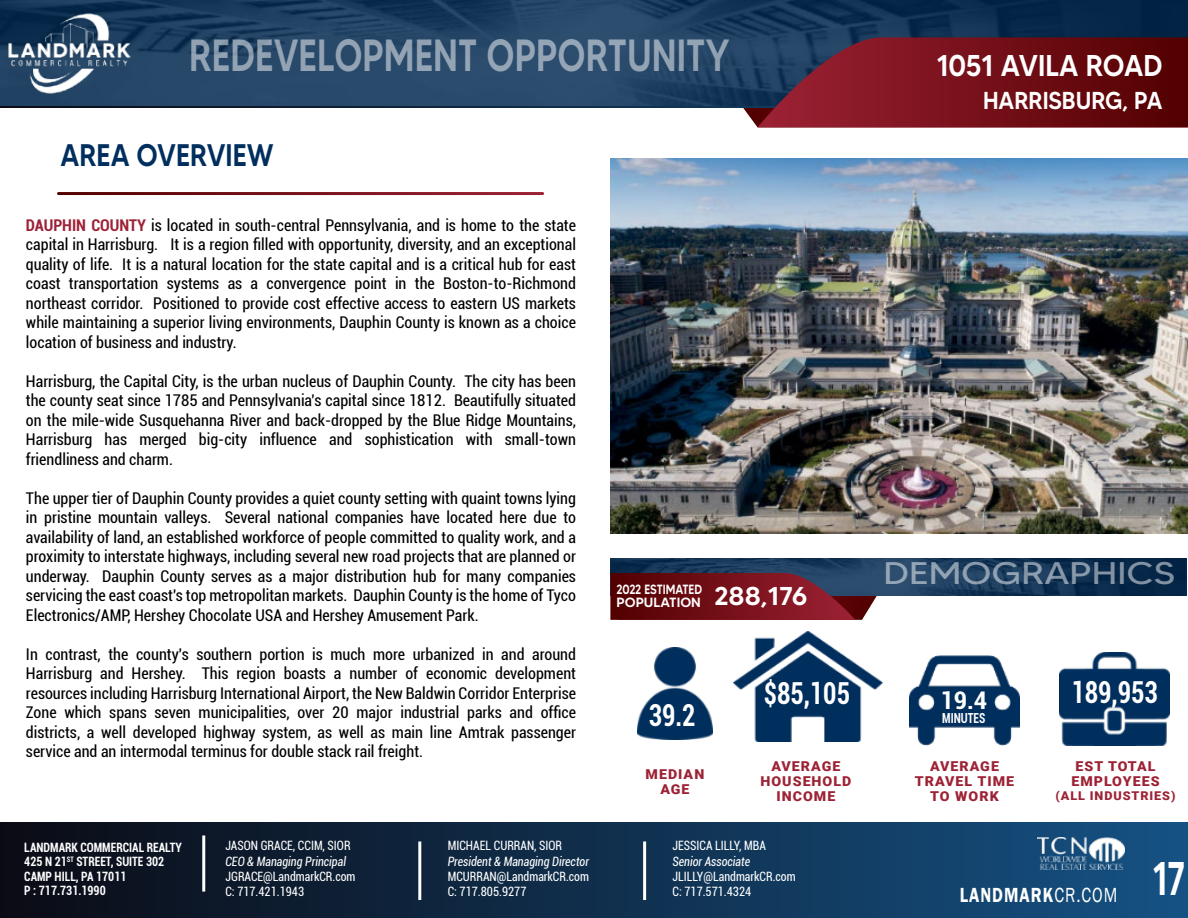
<style>
.page{position:relative;width:1188px;height:918px;background:#fff}
.page>*{position:absolute;margin:0;border:0;box-sizing:border-box;transform-origin:0 0}
.t1{font:500 47.1px "MADETOMMY";color:#fff;scale:.74 1}
.t2{font:500 45px "MADETOMMY";color:rgb(255 255 255/.5);scale:.79 1}
.t3{font:31.2px "MADETOMMY";color:rgb(255 255 255/.5);scale:1.22 1}
.t4{font:500 31.2px "MADETOMMY";color:#002e5d;scale:.87 1}
.t5{font:700 condensed 30.45px "Roboto";color:#fff;scale:.84 1}
.t6{font:700 condensed 30.3px "Roboto";color:#fff;scale:.84 1}
.t7{font:500 30px "MADETOMMY";letter-spacing:-.01em;color:#fff;scale:.92 1}
.t8{font:500 25.8px "MADETOMMY";letter-spacing:-.015em;color:#fff;scale:1.04 1}
.t9{font:500 24.45px "MADETOMMY";color:#fff;scale:.92 1}
.t10{font:700 condensed 24.3px "Roboto";color:#fff;scale:1.05 1}
.t11{font:600 21px "Franklin Gothic";letter-spacing:.06em;color:#fff;scale:.8 1}
.t12{font:condensed 16.2px/19.5px "Roboto";color:#000;text-align:justify}
.t13{font:700 condensed 13.8px "Roboto";color:#fff;scale:.84 1}
.t14{font:900 13.65px/15.1px "Roboto";letter-spacing:.07em;color:#9d2235;text-align:center;scale:1.04 1}
.t15{font:500 13.35px/13.6px "MADETOMMY";color:#fff;scale:.84 1}
.t16{font:condensed 12.9px/15.1px "Roboto";color:#fff;scale:.92 1}
.t17{font:700 condensed 12.9px/14.5px "Roboto";color:#fff;scale:.9 1}
.t18{font:italic condensed 12.9px "Roboto";color:#fff;scale:.92 1}
.t19{font:900 12.15px "Roboto";letter-spacing:.07em;color:#9d2235;scale:1.04 1}
.s1{font-weight:700;color:#9d2137}
.s2{font-weight:400}
</style>
<div class="page">
<img style="left:0;top:0;width:1188px;height:106px">
<svg style="left:758px;top:37px;width:430px;height:90px"></svg>
<div style="left:0;top:822px;width:1188px;height:95px;background:linear-gradient(to right,#0b0c15,#155284)"></div>
<img style="left:1037px;top:838px;width:87px;height:32px">
<hr style="left:202px;top:837px;width:3px;height:53px;background:#fff">
<hr style="left:418px;top:843px;width:3px;height:55px;background:#fff">
<hr style="left:643px;top:843px;width:3px;height:55px;background:#fff">
<img style="left:7px;top:13px;width:125px;height:82px">
<img style="left:733px;top:631px;width:149px;height:110px">
<img style="left:910px;top:655px;width:110px;height:90px">
<img style="left:1060px;top:653px;width:110px;height:92px">
<img style="left:638px;top:648px;width:74px;height:92px">
<img style="left:855px;top:596px;width:22px;height:24px">
<img style="left:610px;top:559px;width:576px;height:37px">
<svg style="left:610px;top:573px;width:245px;height:47px"></svg>
<svg style="left:57px;top:192px;width:487px;height:3px"></svg>
<img style="left:610px;top:158px;width:578px;height:376px">
<h2 class="t2" style="left:189px;top:39px;width:686px">REDEVELOPMENT OPPORTUNITY</h2>
<h3 class="t4" style="left:61px;top:144px;width:247px">AREA OVERVIEW</h3>
<h3 class="t7" style="left:937px;top:55px;width:247px">1051 AVILA ROAD</h3>
<h3 class="t9" style="left:983px;top:92px;width:197px">HARRISBURG, PA</h3>
<p class="t12" style="left:26px;top:217px;width:552px"><span class="s1">DAUPHIN COUNTY</span> is located in south-central Pennsylvania, and is home to the state capital in Harrisburg. It is a region filled with opportunity, diversity, and an exceptional quality of life. It is a natural location for the state capital and is a critical hub for east coast transportation systems as a convergence point in the Boston-to-Richmond northeast corridor. Positioned to provide cost effective access to eastern US markets while maintaining a superior living environments, Dauphin County is known as a choice location of business and industry.</p>
<p class="t12" style="left:26px;top:373px;width:552px">Harrisburg, the Capital City, is the urban nucleus of Dauphin County. The city has been the county seat since 1785 and Pennsylvania's capital since 1812. Beautifully situated on the mile-wide Susquehanna River and back-dropped by the Blue Ridge Mountains, Harrisburg has merged big-city influence and sophistication with small-town friendliness and charm.</p>
<p class="t12" style="left:26px;top:490px;width:552px">The upper tier of Dauphin County provides a quiet county setting with quaint towns lying in pristine mountain valleys. Several national companies have located here due to availability of land, an established workforce of people committed to quality work, and a proximity to interstate highways, including several new road projects that are planned or underway. Dauphin County serves as a major distribution hub for many companies servicing the east coast's top metropolitan markets. Dauphin County is the home of Tyco Electronics/AMP, Hershey Chocolate USA and Hershey Amusement Park.</p>
<p class="t12" style="left:26px;top:646px;width:552px">In contrast, the county's southern portion is much more urbanized in and around Harrisburg and Hershey. This region boasts a number of economic development resources including Harrisburg International Airport, the New Baldwin Corridor Enterprise Zone which spans seven municipalities, over 20 major industrial parks and office districts, a well developed highway system, as well as main line Amtrak passenger service and an intermodal terminus for double stack rail freight.</p>
<p class="t17" style="left:24px;top:841px;width:177px">LANDMARK COMMERCIAL REALTY<br>425 N 21<sup>ST</sup> STREET, SUITE 302<br>CAMP HILL, PA 17011<br>P : 717.731.1990</p>
<p class="t16" style="left:225px;top:840px;width:138px">JASON GRACE, CCIM, SIOR</p>
<p class="t18" style="left:225px;top:856px;width:133px">CEO &amp; Managing Principal</p>
<p class="t16" style="left:225px;top:870px;width:143px">JGRACE@LandmarkCR.com<br>C: 717.421.1943</p>
<p class="t16" style="left:448px;top:840px;width:126px">MICHAEL CURRAN, SIOR</p>
<p class="t18" style="left:448px;top:856px;width:155px">President &amp; Managing Director</p>
<p class="t16" style="left:448px;top:870px;width:155px">MCURRAN@LandmarkCR.com<br>C: 717.805.9277</p>
<p class="t15" style="left:616px;top:583px;width:103px">2022 ESTIMATED<br>POPULATION</p>
<h3 class="t8" style="left:714px;top:587px;width:91px">288,176</h3>
<h3 class="t6" style="left:649px;top:704px;width:57px">39.2</h3>
<h3 class="t5" style="left:764px;top:681px;width:104px">$85,105</h3>
<h3 class="t3" style="left:883px;top:563px;width:241px">DEMOGRAPHICS</h3>
<h3 class="t10" style="left:940px;top:691px;width:46px">19.4</h3>
<h3 class="t5" style="left:1072px;top:680px;width:104px">189,953</h3>
<p class="t13" style="left:942px;top:712px;width:53px">MINUTES</p>
<p class="t14" style="left:646px;top:768px;width:58px">MEDIAN<br>AGE</p>
<p class="t14" style="left:760px;top:760px;width:89px">AVERAGE<br>HOUSEHOLD<br>INCOME</p>
<p class="t14" style="left:915px;top:760px;width:97px">AVERAGE<br>TRAVEL TIME<br>TO WORK</p>
<p class="t14" style="left:1071px;top:760px;width:86px">EST TOTAL<br>EMPLOYEES</p>
<p class="t19" style="left:1055px;top:790px;width:117px">(ALL INDUSTRIES)</p>
<p class="t16" style="left:673px;top:840px;width:103px">JESSICA LILLY, MBA</p>
<p class="t18" style="left:673px;top:856px;width:86px">Senior Associate</p>
<p class="t16" style="left:673px;top:870px;width:135px">JLILLY@LandmarkCR.com<br>C: 717.571.4324</p>
<p class="t11" style="left:960px;top:887px;width:199px">LANDMARK<span class="s2">CR.COM</span></p>
<h1 class="t1" style="left:1153px;top:862px;width:46px">17</h1>
</div>
